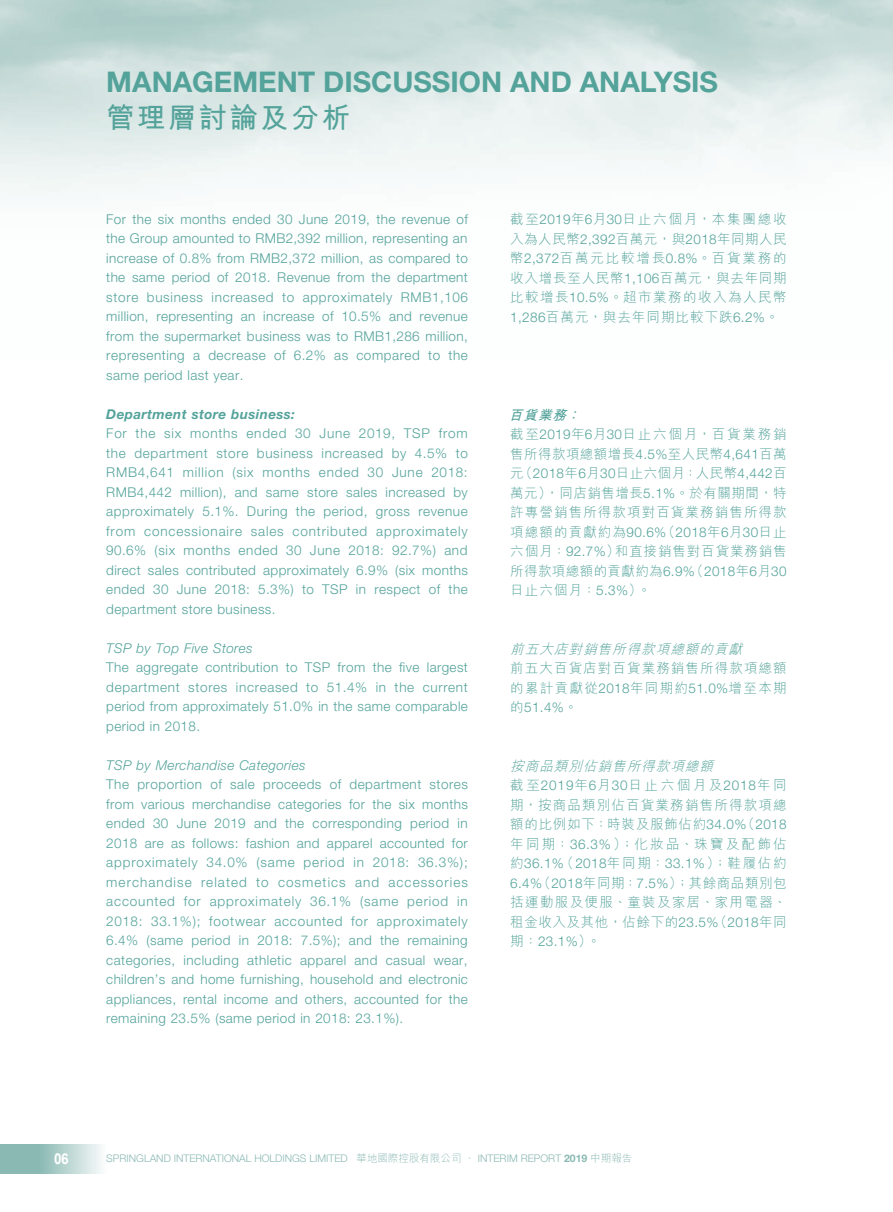
<style>
.page{position:relative;width:893px;height:1212px;background:#fff}
.page>*{position:absolute;margin:0;border:0;box-sizing:border-box;transform-origin:0 0}
.t1{font:700 28.5px "Helvetica Neue LT Std";color:#54a39b}
.t2{font:700 28.5px "M Hei HK";letter-spacing:.08em;color:#54a39b}
.t3{font:700 15px "Arial";color:#fff;scale:.9 1}
.t4{font:300 13.5px/19.5px "Helvetica Neue LT Std";letter-spacing:.03em;color:#54a39b;text-align:justify}
.t5{font:300 13.5px/19.5px "M Hei HK";letter-spacing:.08em;color:#54a39b}
.t6{font:italic 300 13.5px "Helvetica Neue LT Std";letter-spacing:.03em;color:#54a39b}
.t7{font:italic 700 13.5px "Helvetica Neue LT Std";letter-spacing:.03em;color:#54a39b}
.t8{font:italic 300 13.5px "M Hei HK";color:#54a39b}
.t9{font:300 10.5px "Helvetica Neue LT Std";color:#8ab9b3}
.s1{font-family:"Helvetica Neue LT Std"}
.s2{font-weight:700;font-style:italic}
.s3{font-family:"M Hei HK"}
.s4{font-style:italic}
.s5{font-family:"Adobe Song Std"}
.s6{font-weight:700}
</style>
<div class="page">
<svg style="left:0;top:1144px;width:101px;height:30px;background:#aaccc7"></svg>
<h1 class="t1" style="left:106px;top:64px;width:613px">MANAGEMENT DISCUSSION AND ANALYSIS</h1>
<h1 class="t2" style="left:106px;top:97px;width:245px">管理層討論及分析</h1>
<p class="t4" style="left:106px;top:209px;width:363px">For the six months ended 30 June 2019, the revenue of the Group amounted to RMB2,392 million, representing an increase of 0.8% from RMB2,372 million, as compared to the same period of 2018. Revenue from the department store business increased to approximately RMB1,106 million, representing an increase of 10.5% and revenue from the supermarket business was to RMB1,286 million, representing a decrease of 6.2% as compared to the same period last year.</p>
<p class="t7" style="left:106px;top:406px;width:190px">Department store business:</p>
<p class="t4" style="left:106px;top:423px;width:363px">For the six months ended 30 June 2019, TSP from the department store business increased by 4.5% to RMB4,641 million (six months ended 30 June 2018:<br>RMB4,442 million), and same store sales increased by approximately 5.1%. During the period, gross revenue from concessionaire sales contributed approximately 90.6% (six months ended 30 June 2018: 92.7%) and direct sales contributed approximately 6.9% (six months ended 30 June 2018: 5.3%) to TSP in respect of the department store business.</p>
<p class="t6" style="left:106px;top:640px;width:148px">TSP by Top Five Stores</p>
<p class="t4" style="left:106px;top:657px;width:363px">The aggregate contribution to TSP from the five largest department stores increased to 51.4% in the current period from approximately 51.0% in the same comparable period in 2018.</p>
<p class="t6" style="left:106px;top:757px;width:201px">TSP by Merchandise Categories</p>
<p class="t4" style="left:106px;top:774px;width:363px">The proportion of sale proceeds of department stores from various merchandise categories for the six months ended 30 June 2019 and the corresponding period in 2018 are as follows: fashion and apparel accounted for approximately 34.0% (same period in 2018: 36.3%); merchandise related to cosmetics and accessories accounted for approximately 36.1% (same period in 2018: 33.1%); footwear accounted for approximately 6.4% (same period in 2018: 7.5%); and the remaining categories, including athletic apparel and casual wear, children’s and home furnishing, household and electronic appliances, rental income and others, accounted for the remaining 23.5% (same period in 2018: 23.1%).</p>
<p class="t5" style="left:510px;top:209px;width:278px;text-align:justify">截至<span class="s1">2019</span>年<span class="s1">6</span>月<span class="s1">30</span>日止六個月，本集團總收入為人民幣<span class="s1">2,392</span>百萬元，與<span class="s1">2018</span>年同期人民幣<span class="s1">2,372</span>百萬元比較增長<span class="s1">0.8%</span>。百貨業務的收入增長至人民幣<span class="s1">1,106</span>百萬元，與去年同期比較增長<span class="s1">10.5%</span>。超市業務的收入為人民幣<span class="s1">1,286</span>百萬元，與去年同期比較下跌<span class="s1">6.2%</span>。</p>
<p class="t5" style="left:509px;top:404px;width:279px"><span class="s2">百貨業務：<br></span>截至<span class="s1">2019</span>年<span class="s1">6</span>月<span class="s1">30</span>日止六個月，百貨業務銷售所得款項總額增長<span class="s1">4.5%</span>至人民幣<span class="s1">4,641</span>百萬元（<span class="s1">2018</span>年<span class="s1">6</span>月<span class="s1">30</span>日止六個月：人民幣<span class="s1">4,442</span>百萬元），同店銷售增長<span class="s1">5.1%</span>。於有關期間，特許專營銷售所得款項對百貨業務銷售所得款項總額的貢獻約為<span class="s1">90.6%</span>（<span class="s1">2018</span>年<span class="s1">6</span>月<span class="s1">30</span>日止六個月：<span class="s1">92.7%</span>）和直接銷售對百貨業務銷售所得款項總額的貢獻約為<span class="s1">6.9%</span>（<span class="s1">2018</span>年<span class="s1">6</span>月<span class="s1">30</span>日止六個月：<span class="s1">5.3%</span>）。</p>
<p class="t8" style="left:510px;top:639px;width:238px">前五大店對銷售所得款項總額的貢獻</p>
<p class="t5" style="left:510px;top:658px;width:278px">前五大百貨店對百貨業務銷售所得款項總額的累計貢獻從<span class="s1">2018</span>年同期約<span class="s1">51.0%</span>增至本期</p>
<p class="t4" style="left:510px;top:697px;width:69px"><span class="s3">的</span>51.4%<span class="s3">。</span></p>
<p class="t5" style="left:510px;top:755px;width:278px"><span class="s4">按商品類別佔銷售所得款項總額<br></span>截至<span class="s1">2019</span>年<span class="s1">6</span>月<span class="s1">30</span>日止六個月及<span class="s1">2018</span>年同期，按商品類別佔百貨業務銷售所得款項總額的比例如下：時裝及服飾佔約<span class="s1">34.0%</span>（<span class="s1">2018</span>年同期：<span class="s1">36.3%</span>）；化妝品、珠寶及配飾佔</p>
<p class="t4" style="left:510px;top:853px;width:278px"><span class="s3">約</span>36.1%<span class="s3">（</span>2018<span class="s3">年同期：</span>33.1%<span class="s3">）；鞋履佔約</span></p>
<p class="t5" style="left:510px;top:872px;width:278px;text-align:justify"><span class="s1">6.4%</span>（<span class="s1">2018</span>年同期：<span class="s1">7.5%</span>）；其餘商品類別包括運動服及便服、童裝及家居、家用電器、租金收入及其他，佔餘下的<span class="s1">23.5%</span>（<span class="s1">2018</span>年同</p>
<p class="t4" style="left:510px;top:931px;width:92px"><span class="s3">期：</span>23.1%<span class="s3">）。</span></p>
<p class="t3" style="left:54px;top:1148px;width:18px">06</p>
<p class="t9" style="left:106px;top:1152px;width:528px">SPRINGLAND INTERNATIONAL HOLDINGS LIMITED <span class="s3">華地國際控股有限公司</span><span class="s5">・</span> INTERIM REPORT <span class="s6">2019</span> <span class="s3">中期報告</span></p>
</div>
